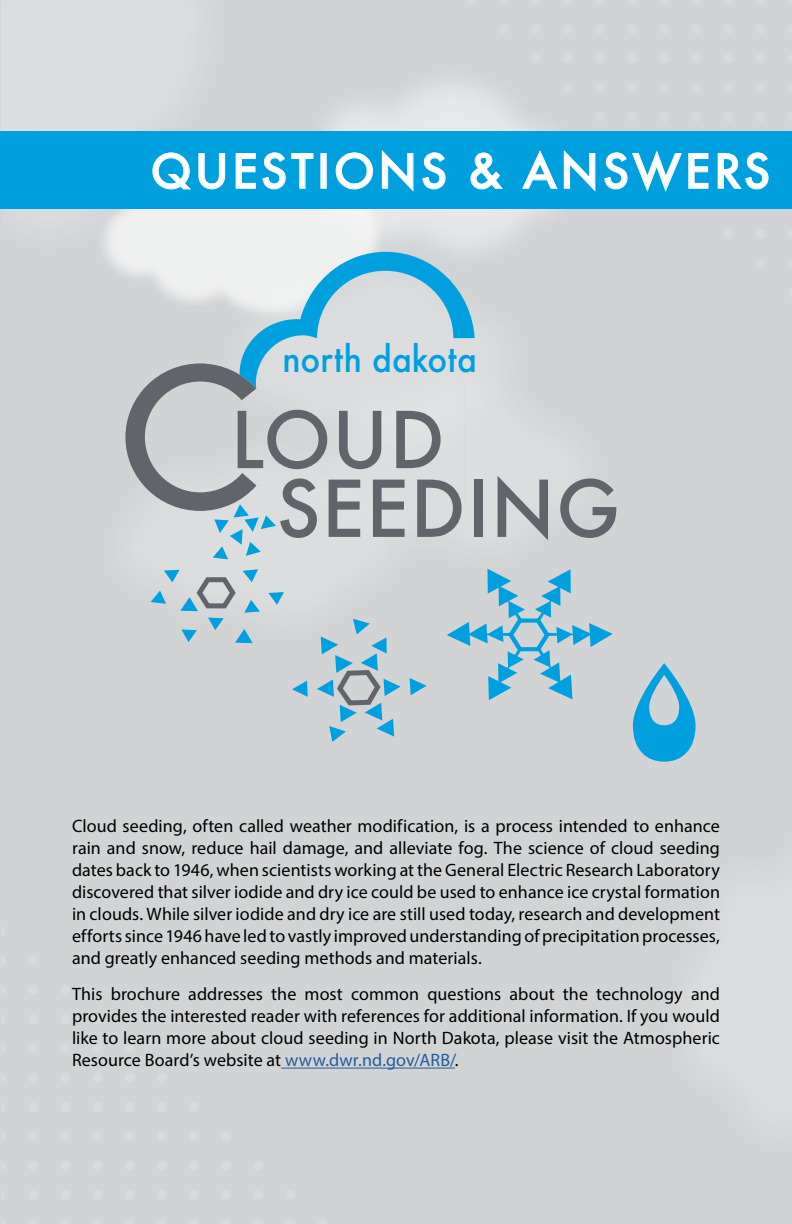
<style>
.page{position:relative;width:792px;height:1224px;background:#fff}
.page>*{position:absolute;margin:0;border:0;box-sizing:border-box;transform-origin:0 0}
.t1{font:500 76px/68.8px "Futura";letter-spacing:.02em;color:#61646a}
.t2{font:500 46px "Futura";letter-spacing:.075em;color:#fff}
.t3{font:500 35.2px "Futura";color:#00a0df;scale:.94 1}
.t4{font:18px/22px "Myriad Pro";letter-spacing:.005em;color:#000;text-align:justify}
.s1{color:#215e9e}
</style>
<div class="page">
<div style="left:1px;top:0;width:791px;height:1224px;background:#d1d3d4"></div>
<div style="left:1px;top:1px;width:174px;height:130px;background:#dcddde"></div>
<div style="left:715px;top:907px;width:77px;height:193px;background:#dcddde"></div>
<img style="left:450px;top:83px;width:87px;height:48px">
<img style="left:450px;top:209px;width:98px;height:41px">
<img style="left:475px;top:362px;width:80px;height:159px">
<img style="left:150px;top:559px;width:260px;height:125px">
<img style="left:244px;top:559px;width:166px;height:65px">
<img style="left:33px;top:73px;width:142px;height:200px">
<img style="left:276px;top:84px;width:174px;height:168px">
<div style="left:165px;top:209px;width:111px;height:43px;background:#eff0f0"></div>
<svg style="left:268px;top:592px;width:16px;height:13px"></svg>
<svg style="left:244px;top:600px;width:16px;height:13px"></svg>
<svg style="left:208px;top:618px;width:16px;height:12px"></svg>
<svg style="left:181px;top:629px;width:16px;height:13px"></svg>
<svg style="left:243px;top:569px;width:15px;height:13px"></svg>
<svg style="left:235px;top:629px;width:18px;height:14px"></svg>
<svg style="left:151px;top:570px;width:85px;height:41px"></svg>
<svg style="left:125px;top:252px;width:350px;height:307px"></svg>
<svg style="left:410px;top:678px;width:17px;height:17px"></svg>
<svg style="left:292px;top:681px;width:16px;height:16px"></svg>
<svg style="left:317px;top:619px;width:84px;height:123px"></svg>
<svg style="left:447px;top:569px;width:166px;height:131px"></svg>
<svg style="left:633px;top:663px;width:63px;height:99px"></svg>
<div style="left:659px;top:24px;width:10px;height:10px;background:#d8d9db;border-radius:50%"></div>
<div style="left:692px;top:24px;width:9px;height:10px;background:#d8d9db;border-radius:50%"></div>
<div style="left:724px;top:24px;width:9px;height:10px;background:#d8d9db;border-radius:50%"></div>
<div style="left:756px;top:24px;width:10px;height:10px;background:#d8d9db;border-radius:50%"></div>
<div style="left:659px;top:54px;width:10px;height:9px;background:#d8d9db;border-radius:50%"></div>
<div style="left:692px;top:54px;width:9px;height:9px;background:#d8d9db;border-radius:50%"></div>
<div style="left:724px;top:54px;width:9px;height:9px;background:#d8d9db;border-radius:50%"></div>
<div style="left:756px;top:54px;width:10px;height:9px;background:#d8d9db;border-radius:50%"></div>
<div style="left:659px;top:83px;width:10px;height:10px;background:#d8d9db;border-radius:50%"></div>
<div style="left:692px;top:83px;width:9px;height:10px;background:#d8d9db;border-radius:50%"></div>
<div style="left:724px;top:83px;width:9px;height:10px;background:#d8d9db;border-radius:50%"></div>
<div style="left:756px;top:83px;width:10px;height:10px;background:#d8d9db;border-radius:50%"></div>
<div style="left:659px;top:112px;width:10px;height:10px;background:#d8d9db;border-radius:50%"></div>
<div style="left:692px;top:112px;width:9px;height:10px;background:#d8d9db;border-radius:50%"></div>
<div style="left:724px;top:112px;width:9px;height:10px;background:#d8d9db;border-radius:50%"></div>
<div style="left:756px;top:112px;width:10px;height:10px;background:#d8d9db;border-radius:50%"></div>
<div style="left:692px;top:200px;width:9px;height:10px;background:#d8d9db;border-radius:50%"></div>
<div style="left:724px;top:200px;width:9px;height:10px;background:#d8d9db;border-radius:50%"></div>
<div style="left:756px;top:200px;width:10px;height:10px;background:#d8d9db;border-radius:50%"></div>
<div style="left:724px;top:229px;width:9px;height:10px;background:#d8d9db;border-radius:50%"></div>
<div style="left:756px;top:229px;width:10px;height:10px;background:#d8d9db;border-radius:50%"></div>
<div style="left:756px;top:259px;width:10px;height:9px;background:#d8d9db;border-radius:50%"></div>
<div style="left:285px;top:1190px;width:10px;height:10px;background:#d8d9db;border-radius:50%"></div>
<div style="left:253px;top:1190px;width:10px;height:10px;background:#d8d9db;border-radius:50%"></div>
<div style="left:221px;top:1190px;width:10px;height:10px;background:#d8d9db;border-radius:50%"></div>
<div style="left:189px;top:1190px;width:10px;height:10px;background:#d8d9db;border-radius:50%"></div>
<div style="left:157px;top:1190px;width:9px;height:10px;background:#d8d9db;border-radius:50%"></div>
<div style="left:125px;top:1190px;width:9px;height:10px;background:#d8d9db;border-radius:50%"></div>
<div style="left:93px;top:1190px;width:9px;height:10px;background:#d8d9db;border-radius:50%"></div>
<div style="left:60px;top:1190px;width:10px;height:10px;background:#d8d9db;border-radius:50%"></div>
<div style="left:28px;top:1190px;width:10px;height:10px;background:#d8d9db;border-radius:50%"></div>
<div style="left:253px;top:1161px;width:10px;height:9px;background:#d8d9db;border-radius:50%"></div>
<div style="left:221px;top:1161px;width:10px;height:9px;background:#d8d9db;border-radius:50%"></div>
<div style="left:189px;top:1161px;width:10px;height:9px;background:#d8d9db;border-radius:50%"></div>
<div style="left:157px;top:1161px;width:9px;height:9px;background:#d8d9db;border-radius:50%"></div>
<div style="left:125px;top:1161px;width:9px;height:9px;background:#d8d9db;border-radius:50%"></div>
<div style="left:93px;top:1161px;width:9px;height:9px;background:#d8d9db;border-radius:50%"></div>
<div style="left:60px;top:1161px;width:10px;height:9px;background:#d8d9db;border-radius:50%"></div>
<div style="left:28px;top:1161px;width:10px;height:9px;background:#d8d9db;border-radius:50%"></div>
<div style="left:221px;top:1131px;width:10px;height:10px;background:#d8d9db;border-radius:50%"></div>
<div style="left:189px;top:1131px;width:10px;height:10px;background:#d8d9db;border-radius:50%"></div>
<div style="left:157px;top:1131px;width:9px;height:10px;background:#d8d9db;border-radius:50%"></div>
<div style="left:125px;top:1131px;width:9px;height:10px;background:#d8d9db;border-radius:50%"></div>
<div style="left:93px;top:1131px;width:9px;height:10px;background:#d8d9db;border-radius:50%"></div>
<div style="left:60px;top:1131px;width:10px;height:10px;background:#d8d9db;border-radius:50%"></div>
<div style="left:28px;top:1131px;width:10px;height:10px;background:#d8d9db;border-radius:50%"></div>
<div style="left:189px;top:1102px;width:10px;height:10px;background:#d8d9db;border-radius:50%"></div>
<div style="left:157px;top:1102px;width:9px;height:10px;background:#d8d9db;border-radius:50%"></div>
<div style="left:125px;top:1102px;width:9px;height:10px;background:#d8d9db;border-radius:50%"></div>
<div style="left:93px;top:1102px;width:9px;height:10px;background:#d8d9db;border-radius:50%"></div>
<div style="left:60px;top:1102px;width:10px;height:10px;background:#d8d9db;border-radius:50%"></div>
<div style="left:28px;top:1102px;width:10px;height:10px;background:#d8d9db;border-radius:50%"></div>
<div style="left:157px;top:1073px;width:9px;height:10px;background:#d8d9db;border-radius:50%"></div>
<div style="left:125px;top:1073px;width:9px;height:10px;background:#d8d9db;border-radius:50%"></div>
<div style="left:93px;top:1073px;width:9px;height:10px;background:#d8d9db;border-radius:50%"></div>
<div style="left:60px;top:1073px;width:10px;height:10px;background:#d8d9db;border-radius:50%"></div>
<div style="left:28px;top:1073px;width:10px;height:10px;background:#d8d9db;border-radius:50%"></div>
<div style="left:125px;top:1044px;width:9px;height:9px;background:#d8d9db;border-radius:50%"></div>
<div style="left:93px;top:1044px;width:9px;height:9px;background:#d8d9db;border-radius:50%"></div>
<div style="left:60px;top:1044px;width:10px;height:9px;background:#d8d9db;border-radius:50%"></div>
<div style="left:28px;top:1044px;width:10px;height:9px;background:#d8d9db;border-radius:50%"></div>
<div style="left:93px;top:1014px;width:9px;height:10px;background:#d8d9db;border-radius:50%"></div>
<div style="left:60px;top:1014px;width:10px;height:10px;background:#d8d9db;border-radius:50%"></div>
<div style="left:28px;top:1014px;width:10px;height:10px;background:#d8d9db;border-radius:50%"></div>
<div style="left:60px;top:985px;width:10px;height:10px;background:#d8d9db;border-radius:50%"></div>
<div style="left:28px;top:985px;width:10px;height:10px;background:#d8d9db;border-radius:50%"></div>
<div style="left:28px;top:956px;width:10px;height:9px;background:#d8d9db;border-radius:50%"></div>
<div style="left:0;top:131px;width:792px;height:78px;background:#00a0df"></div>
<hr style="left:281px;top:1068px;width:174px;height:1px;background:#215e9e">
<h2 class="t2" style="left:151px;top:140px;width:621px">QUESTIONS &amp; ANSWERS</h2>
<h3 class="t3" style="left:282px;top:334px;width:208px">north dakota</h3>
<h1 class="t1" style="left:276px;top:405px;width:346px;text-indent:-45px">LOUD<br>SEEDING</h1>
<p class="t4" style="left:72px;top:815px;width:650px">Cloud seeding, often called weather modification, is a process intended to enhance rain and snow, reduce hail damage, and alleviate fog. The science of cloud seeding dates back to 1946, when scientists working at the General Electric Research Laboratory discovered that silver iodide and dry ice could be used to enhance ice crystal formation in clouds. While silver iodide and dry ice are still used today, research and development efforts since 1946 have led to vastly improved understanding of precipitation processes, and greatly enhanced seeding methods and materials.</p>
<p class="t4" style="left:72px;top:983px;width:650px">This brochure addresses the most common questions about the technology and provides the interested reader with references for additional information. If you would like to learn more about cloud seeding in North Dakota, please visit the Atmospheric Resource Board’s website at <span class="s1">www.dwr.nd.gov/ARB/</span>.</p>
</div>
